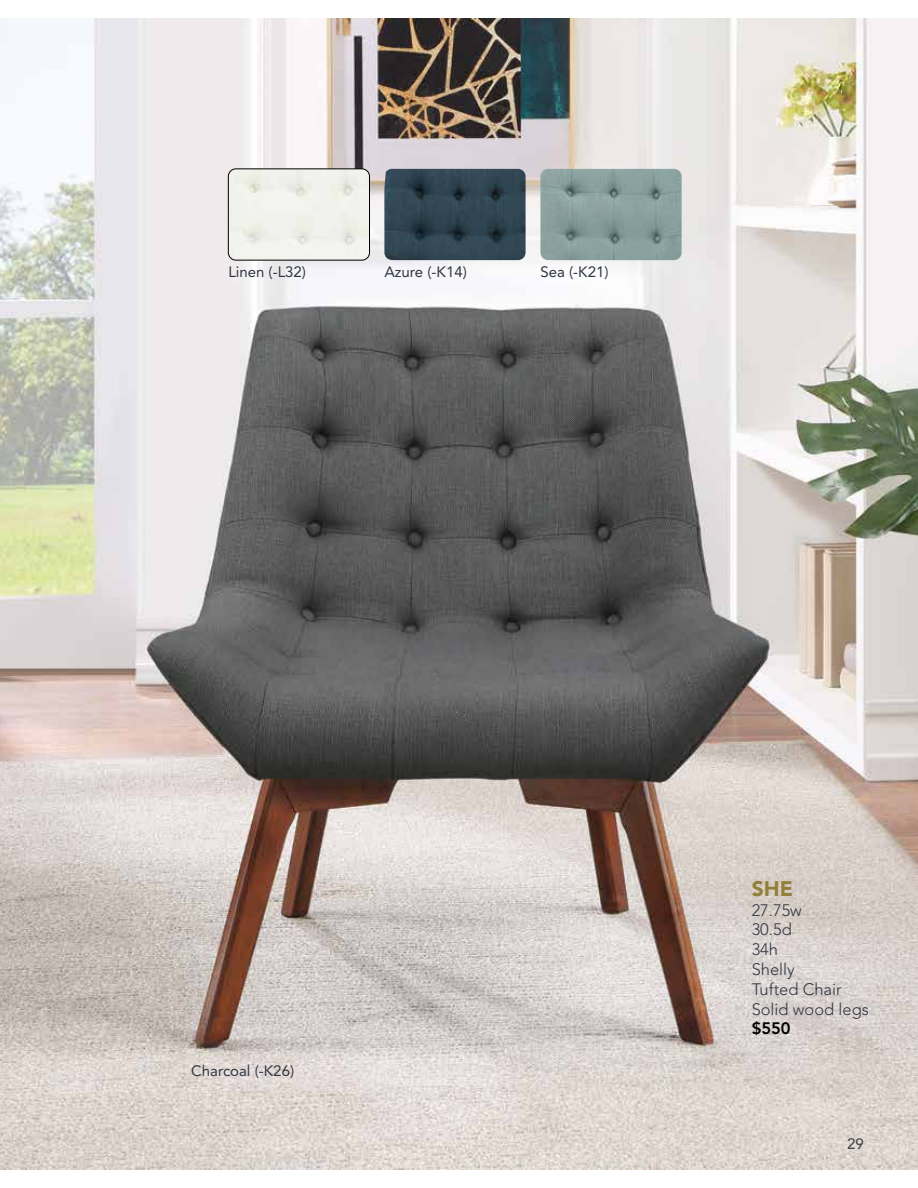
<style>
.page{position:relative;width:918px;height:1188px;background:#fff}
.page>*{position:absolute;margin:0;border:0;box-sizing:border-box;transform-origin:0 0}
.t1{font:900 21px "Avenir LT Std";color:#938038}
.t2{font:300 16.5px/19.8px "Avenir LT Std";color:#303643}
.t3{font:800 16.5px "Avenir LT Std";color:#000}
.t4{font:15px "Avenir LT Std";color:#303643}
.t5{font:500 15px "Avenir LT Std";color:#48484a}
</style>
<div class="page">
<img style="left:0;top:19px;width:918px;height:1150px">
<img style="left:384px;top:169px;width:142px;height:91px">
<img style="left:540px;top:169px;width:142px;height:91px">
<img style="left:228px;top:169px;width:142px;height:91px">
<div style="left:228px;top:168px;width:142px;height:93px;border:1px solid #000;border-radius:8px"></div>
<p class="t4" style="left:228px;top:263px;width:79px">Linen (-L32)</p>
<p class="t4" style="left:384px;top:263px;width:84px">Azure (-K14)</p>
<p class="t4" style="left:540px;top:263px;width:70px">Sea (-K21)</p>
<p class="t4" style="left:191px;top:1062px;width:104px">Charcoal (-K26)</p>
<h1 class="t1" style="left:752px;top:876px;width:43px">SHE</h1>
<p class="t2" style="left:752px;top:900px;width:119px">27.75w<br>30.5d<br>34h<br>Shelly<br>Tufted Chair<br>Solid wood legs</p>
<p class="t3" style="left:752px;top:1019px;width:41px">$550</p>
<p class="t5" style="left:847px;top:1135px;width:18px">29</p>
</div>
